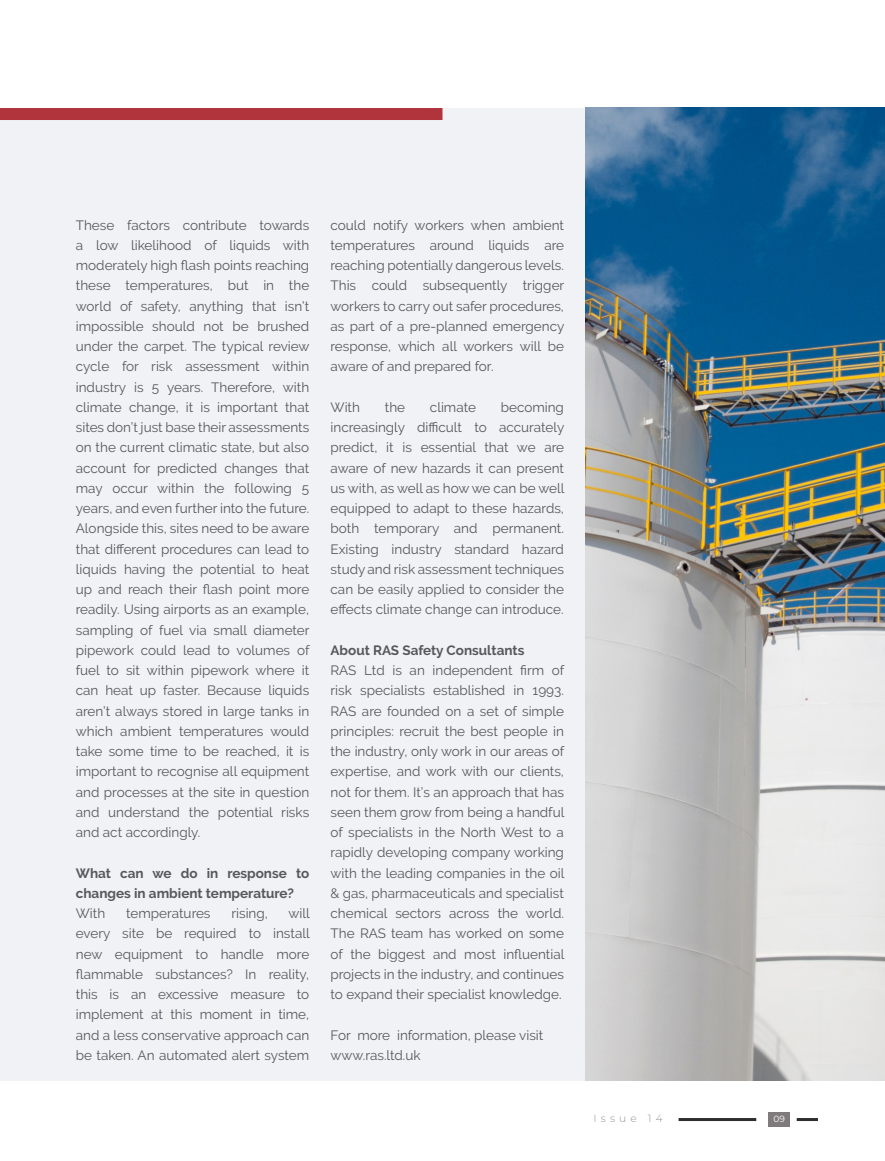
<style>
.page{position:relative;width:885px;height:1161px;background:#fff}
.page>*{position:absolute;margin:0;border:0;box-sizing:border-box;transform-origin:0 0}
.Body_Copy{font:13.5px/20.2px "Raleway";color:#57585a;text-align:justify}
.Body_Copy-2{font:700 13.5px/20.2px "Raleway";color:#57585a}
.t1{font:300 10.5px "Montserrat";letter-spacing:.4em;color:#939598}
.t2{font:9px "Montserrat";color:#fff}
</style>
<div class="page">
<hr style="left:796px;top:1118px;width:21px;height:3px;background:#2e2d2f">
<hr style="left:678px;top:1118px;width:78px;height:3px;background:#2e2d2f">
<div style="left:768px;top:1112px;width:21px;height:15px;background:#7f7b7d"></div>
<div style="left:0;top:108px;width:884px;height:972px;background:#f0f2f5"></div>
<div style="left:0;top:108px;width:442px;height:12px;background:#b1333b"></div>
<img style="left:585px;top:108px;width:299px;height:972px">
<p class="Body_Copy" style="left:76px;top:215px;width:235px">These factors contribute towards a low likelihood of liquids with moderately high flash points reaching these temperatures, but in the world of safety, anything that isn’t impossible should not be brushed under the carpet. The typical review cycle for risk assessment within industry is 5 years. Therefore, with climate change, it is important that sites don’t just base their assessments on the current climatic state, but also account for predicted changes that may occur within the following 5 years, and even further into the future.<br>Alongside this, sites need to be aware that different procedures can lead to liquids having the potential to heat up and reach their flash point more readily. Using airports as an example, sampling of fuel via small diameter pipework could lead to volumes of fuel to sit within pipework where it can heat up faster. Because liquids aren’t always stored in large tanks in which ambient temperatures would take some time to be reached, it is important to recognise all equipment and processes at the site in question and understand the potential risks and act accordingly.</p>
<p class="Body_Copy-2" style="left:76px;top:863px;width:235px">What can we do in response to changes in ambient temperature?</p>
<p class="Body_Copy" style="left:76px;top:903px;width:31px">With</p>
<p class="Body_Copy" style="left:126px;top:903px;width:86px">temperatures</p>
<p class="Body_Copy" style="left:231px;top:903px;width:38px">rising,</p>
<p class="Body_Copy" style="left:76px;top:903px;width:235px;text-indent:212px">will every site be required to install new equipment to handle more flammable substances? In reality, this is an excessive measure to implement at this moment in time, and a less conservative approach can be taken. An automated alert system</p>
<p class="Body_Copy" style="left:330px;top:215px;width:235px">could notify workers when ambient temperatures around liquids are reaching potentially dangerous levels.<br>This could subsequently trigger workers to carry out safer procedures, as part of a pre-planned emergency response, which all workers will be aware of and prepared for.</p>
<p class="Body_Copy" style="left:330px;top:397px;width:31px">With</p>
<p class="Body_Copy" style="left:385px;top:397px;width:22px">the</p>
<p class="Body_Copy" style="left:430px;top:397px;width:48px">climate</p>
<p class="Body_Copy" style="left:330px;top:397px;width:235px;text-indent:170px">becoming increasingly difficult to accurately predict, it is essential that we are aware of new hazards it can present us with, as well as how we can be well equipped to adapt to these hazards, both temporary and permanent.<br>Existing industry standard hazard study and risk assessment techniques can be easily applied to consider the effects climate change can introduce.</p>
<p class="Body_Copy-2" style="left:330px;top:640px;width:195px">About RAS Safety Consultants</p>
<p class="Body_Copy" style="left:330px;top:660px;width:235px">RAS Ltd is an independent firm of risk specialists established in 1993.<br>RAS are founded on a set of simple principles: recruit the best people in the industry, only work in our areas of expertise, and work with our clients, not for them. It’s an approach that has seen them grow from being a handful of specialists in the North West to a rapidly developing company working with the leading companies in the oil &amp; gas, pharmaceuticals and specialist chemical sectors across the world.<br>The RAS team has worked on some of the biggest and most influential projects in the industry, and continues to expand their specialist knowledge.</p>
<p class="Body_Copy" style="left:330px;top:1025px;width:214px">For more information, please visit</p>
<p class="Body_Copy" style="left:330px;top:1045px;width:92px">www.ras.ltd.uk</p>
<p class="t1" style="left:593px;top:1111px;width:71px">Issue 14</p>
<p class="t2" style="left:773px;top:1113px;width:13px">09</p>
</div>
